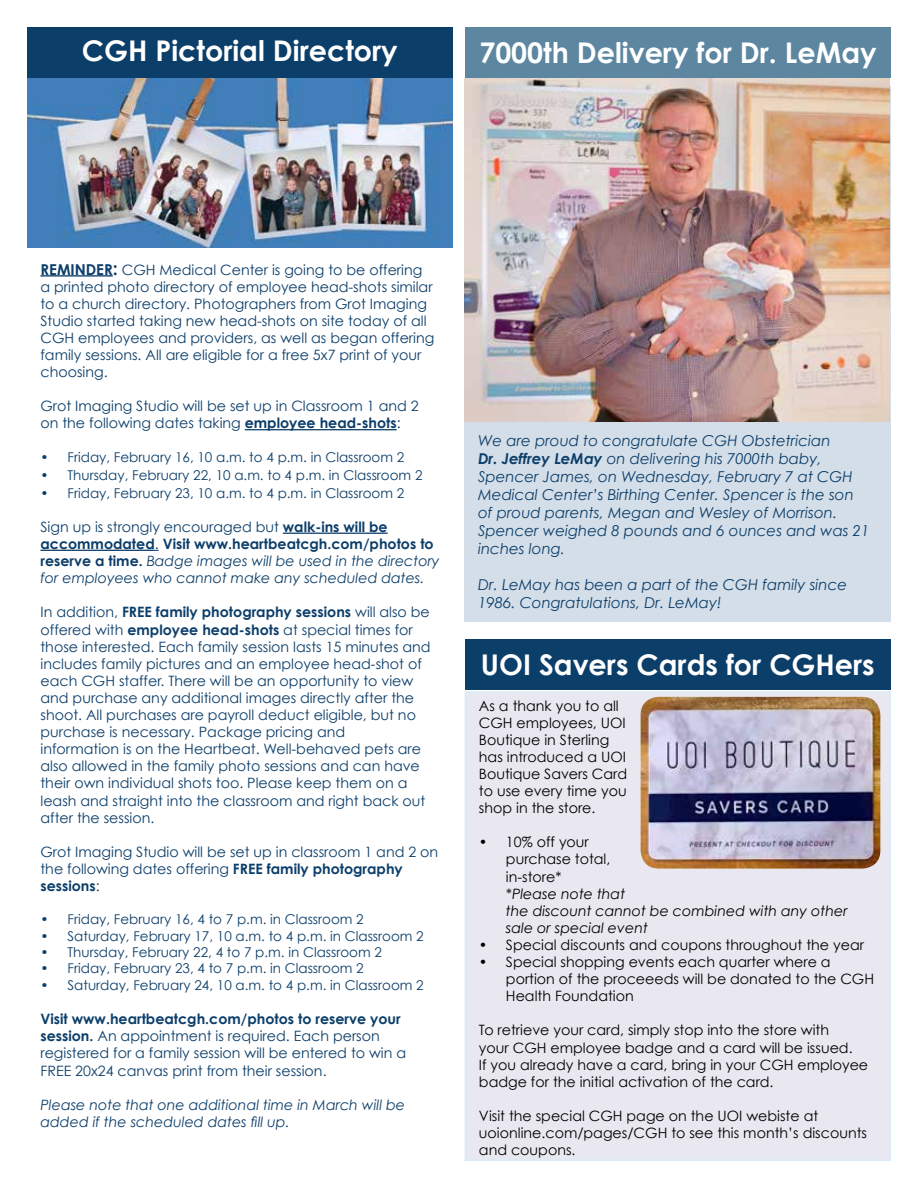
<style>
.page{position:relative;width:918px;height:1188px;background:#fff}
.page>*{position:absolute;margin:0;border:0;box-sizing:border-box;transform-origin:0 0}
.t1{font:700 28.5px "Century Gothic";color:#fff}
.t2{font:italic 15px/18px "Century Gothic";color:#0c3e6a}
.t3{font:14.25px/17.1px "Century Gothic";color:#0c3e6a}
.t4{font:14.25px/17.1px "Century Gothic";color:#000}
.t5{font:italic 14.25px/17.1px "Century Gothic";color:#0c3e6a}
.t6{font:italic 14.25px/17.1px "Century Gothic";color:#000}
.t7{font:13.5px "Century Gothic";color:#0c3e6a}
.s1{font-weight:700;font-size:15px}
.s2{font-weight:700;font-size:18px}
.s3{font-weight:700}
.s4{font-style:normal}
.s5{font-weight:700;font-style:normal}
</style>
<div class="page">
<div style="left:465px;top:691px;width:426px;height:470px;background:#e9e8f0;border:2px solid #c9e6f4"></div>
<img style="left:27px;top:72px;width:426px;height:176px">
<div style="left:465px;top:86px;width:426px;height:536px;background:#d4dee8"></div>
<img style="left:641px;top:697px;width:239px;height:172px">
<div style="left:465px;top:27px;width:426px;height:51px;background:#5d87a1"></div>
<img style="left:465px;top:79px;width:424px;height:342px">
<div style="left:27px;top:27px;width:425px;height:51px;background:#0c3e6a"></div>
<hr style="left:40px;top:275px;width:73px;height:2px;background:#0c3e6a">
<hr style="left:245px;top:429px;width:152px;height:1px;background:#0c3e6a">
<hr style="left:283px;top:533px;width:105px;height:1px;background:#0c3e6a">
<hr style="left:40px;top:550px;width:115px;height:1px;background:#0c3e6a">
<div style="left:465px;top:640px;width:426px;height:50px;background:#0c3e6a"></div>
<h1 class="t1" style="left:82px;top:33px;width:317px">CGH Pictorial Directory</h1>
<h1 class="t1" style="left:479px;top:35px;width:399px">7000th Delivery for Dr. LeMay</h1>
<p class="t3" style="left:40px;top:261px;width:395px"><span class="s1">REMINDER</span><span class="s2">:</span> CGH Medical Center is going to be offering a printed photo directory of employee head-shots similar to a church directory. Photographers from Grot Imaging Studio started taking new head-shots on site today of all CGH employees and providers, as well as began offering family sessions. All are eligible for a free 5x7 print of your choosing.</p>
<p class="t3" style="left:40px;top:397px;width:380px">Grot Imaging Studio will be set up in Classroom 1 and 2 on the following dates taking <span class="s3">employee head-shots</span>:</p>
<p class="t7" style="left:40px;top:449px;width:365px">• Friday, February 16, 10 a.m. to 4 p.m. in Classroom 2</p>
<p class="t7" style="left:40px;top:467px;width:384px">• Thursday, February 22, 10 a.m. to 4 p.m. in Classroom 2</p>
<p class="t7" style="left:40px;top:485px;width:365px">• Friday, February 23, 10 a.m. to 4 p.m. in Classroom 2</p>
<p class="t5" style="left:40px;top:518px;width:401px"><span class="s4">Sign up is strongly encouraged but</span> <span class="s5">walk-ins will be accommodated</span><span class="s4">.</span> <span class="s5">Visit www.heartbeatcgh.com/photos to reserve a time.</span> Badge images will be used in the directory for employees who cannot make any scheduled dates.</p>
<p class="t3" style="left:40px;top:603px;width:392px">In addition, <span class="s3">FREE family photography sessions</span> will also be offered with <span class="s3">employee head-shots</span> at special times for those interested. Each family session lasts 15 minutes and includes family pictures and an employee head-shot of each CGH staffer. There will be an opportunity to view and purchase any additional images directly after the shoot. All purchases are payroll deduct eligible, but no purchase is necessary. Package pricing and<br>information is on the Heartbeat. Well-behaved pets are also allowed in the family photo sessions and can have their own individual shots too. Please keep them on a leash and straight into the classroom and right back out after the session.</p>
<p class="t3" style="left:40px;top:843px;width:399px">Grot Imaging Studio will be set up in classroom 1 and 2 on the following dates offering <span class="s3">FREE family photography sessions</span>:</p>
<p class="t7" style="left:40px;top:911px;width:325px">• Friday, February 16, 4 to 7 p.m. in Classroom 2</p>
<p class="t7" style="left:40px;top:927px;width:385px">• Saturday, February 17, 10 a.m. to 4 p.m. in Classroom 2</p>
<p class="t7" style="left:40px;top:944px;width:343px">• Thursday, February 22, 4 to 7 p.m. in Classroom 2</p>
<p class="t7" style="left:40px;top:960px;width:325px">• Friday, February 23, 4 to 7 p.m. in Classroom 2</p>
<p class="t7" style="left:40px;top:977px;width:385px">• Saturday, February 24, 10 a.m. to 4 p.m. in Classroom 2</p>
<p class="t3" style="left:40px;top:1010px;width:367px"><span class="s3">Visit www.heartbeatcgh.com/photos to reserve your session.</span> An appointment is required. Each person registered for a family session will be entered to win a FREE 20x24 canvas print from their session.</p>
<p class="t5" style="left:40px;top:1096px;width:366px">Please note that one additional time in March will be added if the scheduled dates fill up.</p>
<p class="t2" style="left:478px;top:431px;width:393px">We are proud to congratulate CGH Obstetrician<br><span class="s3">Dr. Jeffrey LeMay</span> on delivering his 7000th baby, Spencer James, on Wednesday, February 7 at CGH Medical Center’s Birthing Center. Spencer is the son of proud parents, Megan and Wesley of Morrison.<br>Spencer weighed 8 pounds and 6 ounces and was 21 inches long.</p>
<p class="t2" style="left:478px;top:575px;width:371px">Dr. LeMay has been a part of the CGH family since<br>1986. Congratulations, Dr. LeMay!</p>
<h1 class="t1" style="left:481px;top:647px;width:395px">UOI Savers Cards for CGHers</h1>
<p class="t4" style="left:479px;top:697px;width:150px">As a thank you to all<br>CGH employees, UOI<br>Boutique in Sterling has introduced a UOI<br>Boutique Savers Card to use every time you shop in the store.</p>
<p class="t4" style="left:506px;top:833px;width:106px;text-indent:-27px">• 10% off your purchase total, in-store*</p>
<p class="t6" style="left:506px;top:885px;width:343px">*Please note that<br>the discount cannot be combined with any other sale or special event</p>
<p class="t4" style="left:479px;top:936px;width:387px">• Special discounts and coupons throughout the year</p>
<p class="t4" style="left:506px;top:953px;width:370px;text-indent:-27px">• Special shopping events each quarter where a portion of the proceeeds will be donated to the CGH<br>Health Foundation</p>
<p class="t4" style="left:479px;top:1022px;width:391px">To retrieve your card, simply stop into the store with<br>your CGH employee badge and a card will be issued.<br>If you already have a card, bring in your CGH employee badge for the initial activation of the card.</p>
<p class="t4" style="left:479px;top:1107px;width:390px">Visit the special CGH page on the UOI webiste at uoionline.com/pages/CGH to see this month’s discounts and coupons.</p>
</div>
